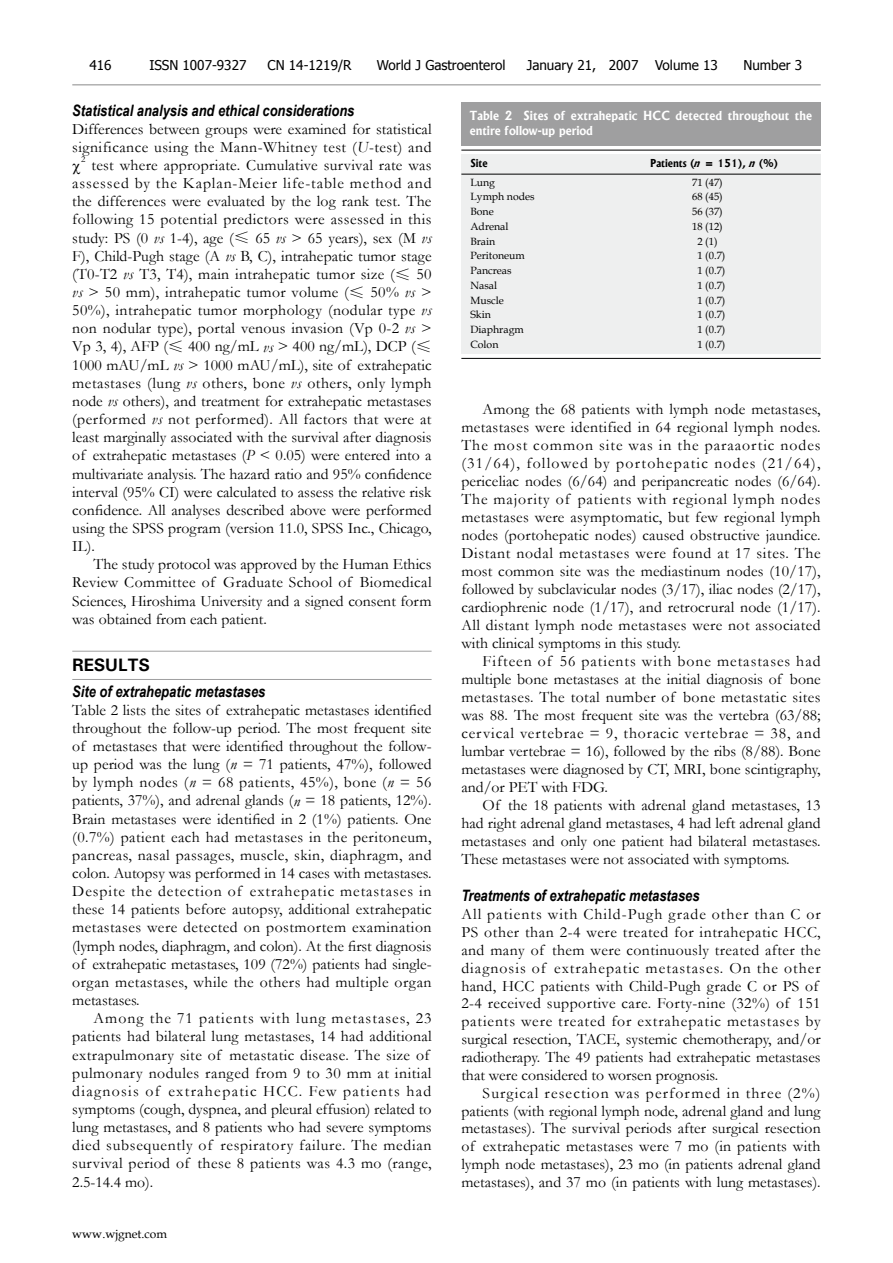
<style>
.page{position:relative;width:893px;height:1263px;background:#fff}
.page>*{position:absolute;margin:0;border:0;box-sizing:border-box;transform-origin:0 0}
.t1{font:700 18px "Univers";letter-spacing:-.01em;color:#000}
.t2{font:15.75px/18.1px "Garamond";letter-spacing:.015em;color:#000;text-align:justify}
.t3{font:italic 700 15.75px "Arial Narrow";color:#000}
.t4{font:13.5px "Tahoma";color:#000}
.t5{font:700 12px/15px "Albertus";letter-spacing:.015em;color:#fff}
.t6{font:12px "Book Antiqua";color:#000}
.t7{font:10.5px "Book Antiqua";color:#000}
.t8{font:700 10.5px "Albertus";color:#000}
.t9{font:9.15px "Garamond";color:#000}
.s1{font-style:italic}
.s2{font-family:"Sim Sun"}
</style>
<div class="page">
<hr style="left:72px;top:85px;width:749px;height:1px;background:#898989">
<div style="left:461px;top:102px;width:360px;height:44px;background:#9f9fa0"></div>
<div style="left:461px;top:154px;width:360px;height:200px;background:#eeefef"></div>
<hr style="left:461px;top:150px;width:360px;height:1px;background:#000">
<hr style="left:461px;top:174px;width:360px;height:1px;background:#000">
<hr style="left:461px;top:358px;width:360px;height:1px;background:#000">
<hr style="left:72px;top:651px;width:360px;height:1px;background:#9f9fa0">
<hr style="left:72px;top:679px;width:360px;height:1px;background:#9f9fa0">
<p class="t4" style="left:89px;top:56px;width:24px">416</p>
<p class="t4" style="left:149px;top:56px;width:98px">ISSN 1007-9327</p>
<p class="t4" style="left:268px;top:56px;width:86px">CN 14-1219/R</p>
<p class="t4" style="left:377px;top:56px;width:130px">World J Gastroenterol</p>
<p class="t4" style="left:527px;top:56px;width:113px">January 21, 2007</p>
<p class="t4" style="left:655px;top:56px;width:64px">Volume 13</p>
<p class="t4" style="left:743px;top:56px;width:60px">Number 3</p>
<p class="t3" style="left:72px;top:98px;width:284px">Statistical analysis and ethical considerations</p>
<p class="t2" style="left:72px;top:119px;width:361px">Differences between groups were examined for statistical significance using the Mann-Whitney test (<span class="s1">U</span>-test) and</p>
<p class="t9" style="left:81px;top:153px;width:6px">2</p>
<p class="t2" style="left:72px;top:156px;width:361px;text-indent:19px">test where appropriate. Cumulative survival rate was assessed by the Kaplan-Meier life-table method and the differences were evaluated by the log rank test. The following 15 potential predictors were assessed in this study: PS (0 <span class="s1">vs</span> 1-4), age (<span class="s2">≤</span> 65 <span class="s1">vs</span> &gt; 65 years), sex (M <span class="s1">vs </span>F), Child-Pugh stage (A <span class="s1">vs</span> B, C), intrahepatic tumor stage (T0-T2 <span class="s1">vs</span> T3, T4), main intrahepatic tumor size (<span class="s2">≤</span> 50 <span class="s1">vs</span> &gt; 50 mm), intrahepatic tumor volume (<span class="s2">≤</span> 50% <span class="s1">vs</span> &gt; 50%), intrahepatic tumor morphology (nodular type <span class="s1">vs </span>non nodular type), portal venous invasion (Vp 0-2 <span class="s1">vs</span> &gt; Vp 3, 4), AFP (<span class="s2">≤</span> 400 ng/mL <span class="s1">vs</span> &gt; 400 ng/mL), DCP (<span class="s2">≤ </span>1000 mAU/mL <span class="s1">vs</span> &gt; 1000 mAU/mL), site of extrahepatic metastases (lung <span class="s1">vs</span> others, bone <span class="s1">vs</span> others, only lymph node <span class="s1">vs</span> others), and treatment for extrahepatic metastases (performed <span class="s1">vs</span> not performed). All factors that were at least marginally associated with the survival after diagnosis of extrahepatic metastases (<span class="s1">P</span> &lt; 0.05) were entered into a multivariate analysis. The hazard ratio and 95% confidence interval (95% CI) were calculated to assess the relative risk confidence. All analyses described above were performed using the SPSS program (version 11.0, SPSS Inc., Chicago, IL).</p>
<p class="t2" style="left:72px;top:555px;width:361px;text-indent:21px">The study protocol was approved by the Human Ethics Review Committee of Graduate School of Biomedical Sciences, Hiroshima University and a signed consent form was obtained from each patient.</p>
<p class="t1" style="left:72px;top:654px;width:79px">RESULTS</p>
<p class="t3" style="left:72px;top:679px;width:195px">Site of extrahepatic metastases</p>
<p class="t2" style="left:72px;top:700px;width:361px">Table 2 lists the sites of extrahepatic metastases identified throughout the follow-up period. The most frequent site of metastases that were identified throughout the follow&shy;up period was the lung (<span class="s1">n</span> = 71 patients, 47%), followed by lymph nodes (<span class="s1">n</span> = 68 patients, 45%), bone (<span class="s1">n</span> = 56 patients, 37%), and adrenal glands (<span class="s1">n</span> = 18 patients, 12%).<br>Brain metastases were identified in 2 (1%) patients. One (0.7%) patient each had metastases in the peritoneum, pancreas, nasal passages, muscle, skin, diaphragm, and colon. Autopsy was performed in 14 cases with metastases.<br>Despite the detection of extrahepatic metastases in these 14 patients before autopsy, additional extrahepatic metastases were detected on postmortem examination (lymph nodes, diaphragm, and colon). At the first diagnosis of extrahepatic metastases, 109 (72%) patients had single&shy;organ metastases, while the others had multiple organ metastases.</p>
<p class="t2" style="left:72px;top:1009px;width:361px;text-align:left;text-indent:21px">Among the 71 patients with lung metastases, 23 patients had bilateral lung metastases, 14 had additional extrapulmonary site of metastatic disease. The size of pulmonary nodules ranged from 9 to 30 mm at initial diagnosis of extrahepatic HCC. Few patients had symptoms (cough, dyspnea, and pleural effusion) related to lung metastases, and 8 patients who had severe symptoms died subsequently of respiratory failure. The median survival period of these 8 patients was 4.3 mo (range, 2.5-14.4 mo).</p>
<p class="t6" style="left:72px;top:1225px;width:96px">www.wjgnet.com</p>
<p class="t5" style="left:470px;top:108px;width:344px">Table 2 Sites of extrahepatic HCC detected throughout the entire follow-up period</p>
<p class="t8" style="left:470px;top:157px;width:19px">Site</p>
<p class="t8" style="left:650px;top:157px;width:129px">Patients (<span class="s1">n</span> = 151), <span class="s1">n</span> (%)</p>
<p class="t7" style="left:470px;top:175px;width:26px">Lung</p>
<p class="t7" style="left:692px;top:175px;width:32px">71 (47)</p>
<p class="t7" style="left:470px;top:189px;width:66px">Lymph nodes</p>
<p class="t7" style="left:692px;top:189px;width:32px">68 (45)</p>
<p class="t7" style="left:470px;top:204px;width:25px">Bone</p>
<p class="t7" style="left:692px;top:204px;width:32px">56 (37)</p>
<p class="t7" style="left:470px;top:219px;width:40px">Adrenal</p>
<p class="t7" style="left:692px;top:219px;width:32px">18 (12)</p>
<p class="t7" style="left:470px;top:234px;width:26px">Brain</p>
<p class="t7" style="left:697px;top:234px;width:22px">2 (1)</p>
<p class="t7" style="left:470px;top:248px;width:56px">Peritoneum</p>
<p class="t7" style="left:697px;top:248px;width:29px">1 (0.7)</p>
<p class="t7" style="left:470px;top:263px;width:43px">Pancreas</p>
<p class="t7" style="left:697px;top:263px;width:29px">1 (0.7)</p>
<p class="t7" style="left:470px;top:278px;width:28px">Nasal</p>
<p class="t7" style="left:697px;top:278px;width:29px">1 (0.7)</p>
<p class="t7" style="left:470px;top:293px;width:35px">Muscle</p>
<p class="t7" style="left:697px;top:293px;width:29px">1 (0.7)</p>
<p class="t7" style="left:470px;top:308px;width:22px">Skin</p>
<p class="t7" style="left:697px;top:308px;width:29px">1 (0.7)</p>
<p class="t7" style="left:470px;top:322px;width:55px">Diaphragm</p>
<p class="t7" style="left:697px;top:322px;width:29px">1 (0.7)</p>
<p class="t7" style="left:470px;top:337px;width:30px">Colon</p>
<p class="t7" style="left:697px;top:337px;width:29px">1 (0.7)</p>
<p class="t2" style="left:461px;top:399px;width:361px;text-indent:21px">Among the 68 patients with lymph node metastases, metastases were identified in 64 regional lymph nodes.<br>The most common site was in the paraaortic nodes (31/64), followed by portohepatic nodes (21/64), periceliac nodes (6/64) and peripancreatic nodes (6/64).<br>The majority of patients with regional lymph nodes metastases were asymptomatic, but few regional lymph nodes (portohepatic nodes) caused obstructive jaundice.<br>Distant nodal metastases were found at 17 sites. The most common site was the mediastinum nodes (10/17), followed by subclavicular nodes (3/17), iliac nodes (2/17), cardiophrenic node (1/17), and retrocrural node (1/17).<br>All distant lymph node metastases were not associated with clinical symptoms in this study.</p>
<p class="t2" style="left:461px;top:651px;width:361px;text-indent:21px">Fifteen of 56 patients with bone metastases had multiple bone metastases at the initial diagnosis of bone metastases. The total number of bone metastatic sites was 88. The most frequent site was the vertebra (63/88; cervical vertebrae = 9, thoracic vertebrae = 38, and lumbar vertebrae = 16), followed by the ribs (8/88). Bone metastases were diagnosed by CT, MRI, bone scintigraphy, and/or PET with FDG.</p>
<p class="t2" style="left:461px;top:795px;width:361px;text-indent:21px">Of the 18 patients with adrenal gland metastases, 13 had right adrenal gland metastases, 4 had left adrenal gland metastases and only one patient had bilateral metastases.<br>These metastases were not associated with symptoms.</p>
<p class="t3" style="left:461px;top:884px;width:240px">Treatments of extrahepatic metastases</p>
<p class="t2" style="left:461px;top:905px;width:361px;text-align:left">All patients with Child-Pugh grade other than C or PS other than 2-4 were treated for intrahepatic HCC, and many of them were continuously treated after the diagnosis of extrahepatic metastases. On the other hand, HCC patients with Child-Pugh grade C or PS of 2-4 received supportive care. Forty-nine (32%) of 151 patients were treated for extrahepatic metastases by surgical resection, TACE, systemic chemotherapy, and/or radiotherapy. The 49 patients had extrahepatic metastases that were considered to worsen prognosis.</p>
<p class="t2" style="left:461px;top:1083px;width:361px;text-indent:21px">Surgical resection was performed in three (2%) patients (with regional lymph node, adrenal gland and lung metastases). The survival periods after surgical resection of extrahepatic metastases were 7 mo (in patients with lymph node metastases), 23 mo (in patients adrenal gland metastases), and 37 mo (in patients with lung metastases).</p>
</div>
